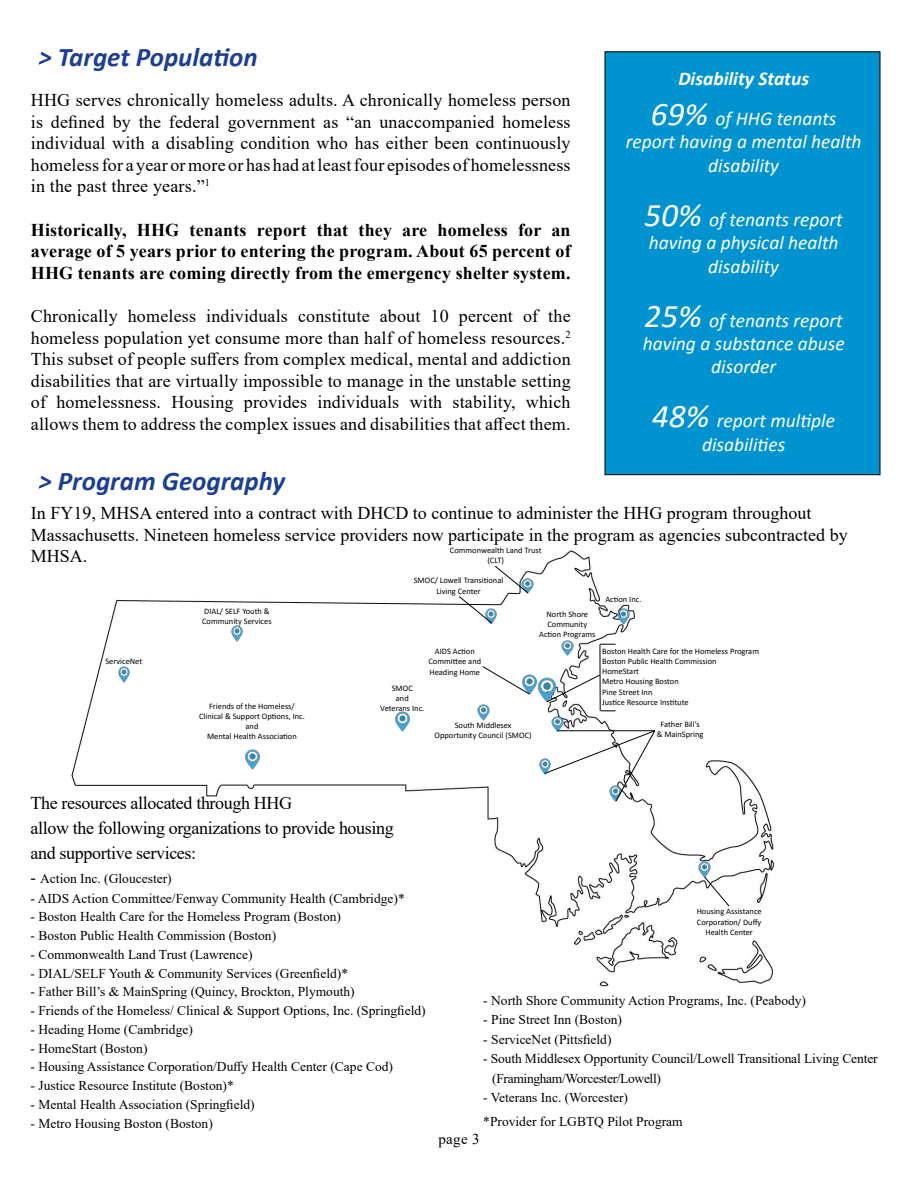
<style>
.page{position:relative;width:918px;height:1188px;background:#fff}
.page>*{position:absolute;margin:0;border:0;box-sizing:border-box;transform-origin:0 0}
.t1{font:italic 700 27px "Calibri";color:#1c3e94}
.t2{font:italic 19.5px/23.4px "Calibri";color:#fff;text-align:center}
.t3{font:italic 700 19.5px/39.6px "Calibri";color:#fff;text-align:center}
.t4{font:18px/21.6px "Times New Roman";color:#000;text-align:justify}
.t5{font:700 18px/21.6px "Times New Roman";letter-spacing:.01em;color:#000;text-align:justify}
.t6{font:18px/25px "Times New Roman";letter-spacing:-.02em;color:#000}
.t7{font:15px "Times New Roman";color:#000}
.t8{font:13.5px/19.5px "Times New Roman";color:#000}
.t9{font:8.4px/10.1px "Calibri";color:#000;text-align:center}
.s1{font-weight:400;font-size:33px}
.s2{font-weight:400}
.s3{font-size:33px}
.s4{font-size:16.5px}
</style>
<div class="page">
<img style="left:71px;top:550px;width:704px;height:437px">
<img style="left:229px;top:626px;width:16px;height:15px">
<img style="left:392px;top:712px;width:20px;height:20px">
<img style="left:475px;top:705px;width:16px;height:15px">
<img style="left:616px;top:608px;width:15px;height:16px">
<img style="left:560px;top:640px;width:15px;height:16px">
<img style="left:549px;top:716px;width:16px;height:14px">
<img style="left:537px;top:759px;width:6px;height:16px">
<svg style="left:543px;top:730px;width:113px;height:72px"></svg>
<hr style="left:557px;top:730px;width:98px;height:1px;background:#000">
<img style="left:696px;top:862px;width:16px;height:16px">
<img style="left:534px;top:677px;width:12px;height:25px">
<img style="left:243px;top:749px;width:20px;height:20px">
<img style="left:531px;top:675px;width:9px;height:20px">
<svg style="left:546px;top:674px;width:53px;height:29px"></svg>
<svg style="left:481px;top:665px;width:50px;height:30px"></svg>
<hr style="left:599px;top:644px;width:2px;height:67px;background:#000">
<svg style="left:600px;top:644px;width:16px;height:1px"></svg>
<svg style="left:601px;top:710px;width:15px;height:1px"></svg>
<svg style="left:703px;top:876px;width:27px;height:31px"></svg>
<img style="left:116px;top:667px;width:16px;height:15px">
<img style="left:529px;top:578px;width:6px;height:16px">
<svg style="left:458px;top:565px;width:71px;height:59px"></svg>
<div style="left:605px;top:52px;width:275px;height:423px;background:#0093d0"></div>
<h1 class="t1" style="left:38px;top:38px;width:221px">&gt; Target Population</h1>
<p class="t4" style="left:31px;top:89px;width:541px">HHG serves chronically homeless adults. A chronically homeless person is defined by the federal government as “an unaccompanied homeless individual with a disabling condition who has either been continuously homeless for a year or more or has had at least four episodes of homelessness in the past three years.”<sup>1</sup></p>
<p class="t5" style="left:31px;top:218px;width:541px">Historically, HHG tenants report that they are homeless for an average of 5 years prior to entering the program. About 65 percent of HHG tenants are coming directly from the emergency shelter system.</p>
<p class="t4" style="left:31px;top:305px;width:541px">Chronically homeless individuals constitute about 10 percent of the homeless population yet consume more than half of homeless resources.<sup>2<br></sup>This subset of people suffers from complex medical, mental and addiction disabilities that are virtually impossible to manage in the unstable setting of homelessness. Housing provides individuals with stability, which allows them to address the complex issues and disabilities that affect them.</p>
<h1 class="t1" style="left:38px;top:462px;width:248px">&gt; Program Geography</h1>
<p class="t3" style="left:651px;top:58px;width:187px">Disability Status<br><span class="s1">69%</span> <span class="s2">of HHG tenants</span></p>
<p class="t2" style="left:626px;top:129px;width:237px">report having a mental health disability</p>
<p class="t2" style="left:645px;top:207px;width:200px"><span class="s3">50%</span> of tenants report having a physical health disability</p>
<p class="t2" style="left:643px;top:308px;width:204px"><span class="s3">25%</span> of tenants report having a substance abuse disorder</p>
<p class="t2" style="left:652px;top:408px;width:184px"><span class="s3">48%</span> report multiple disabilities</p>
<p class="t4" style="left:31px;top:502px;width:818px;text-align:left">In FY19, MHSA entered into a contract with DHCD to continue to administer the HHG program throughout<br>Massachusetts. Nineteen homeless service providers now participate in the program as agencies subcontracted by<br>MHSA.</p>
<p class="t9" style="left:450px;top:545px;width:93px">Commonwealth Land Trust (CLT)</p>
<p class="t9" style="left:105px;top:656px;width:38px">ServiceNet</p>
<p class="t9" style="left:202px;top:606px;width:71px;text-align:left">DIAL/ SELF Youth &amp;<br>Community Services</p>
<p class="t9" style="left:199px;top:701px;width:107px">Friends of the Homeless/<br>Clinical &amp; Support Options, Inc. and<br>Mental Health Association</p>
<p class="t9" style="left:414px;top:575px;width:91px">SMOC/ Lowell Transitional<br>Living Center</p>
<p class="t9" style="left:539px;top:609px;width:58px">North Shore<br>Community<br>Action Programs</p>
<p class="t9" style="left:605px;top:594px;width:38px">Action Inc.</p>
<p class="t9" style="left:428px;top:646px;width:54px">AIDS Action<br>Committee and<br>Heading Home</p>
<p class="t9" style="left:602px;top:646px;width:158px;text-align:left">Boston Health Care for the Homeless Program<br>Boston Public Health Commission<br>HomeStart<br>Metro Housing Boston<br>Pine Street Inn<br>Justice Resource Institute</p>
<p class="t9" style="left:380px;top:683px;width:46px">SMOC<br>and<br>Veterans Inc.</p>
<p class="t9" style="left:435px;top:720px;width:99px">South Middlesex<br>Opportunity Council (SMOC)</p>
<p class="t9" style="left:657px;top:719px;width:48px">Father Bill’s &amp; MainSpring</p>
<p class="t6" style="left:31px;top:790px;width:365px">The resources allocated through HHG<br>allow the following organizations to provide housing and supportive services:</p>
<p class="t8" style="left:31px;top:868px;width:143px"><span class="s4">-</span> Action Inc. (Gloucester)</p>
<p class="t8" style="left:31px;top:888px;width:376px">- AIDS Action Committee/Fenway Community Health (Cambridge)*</p>
<p class="t8" style="left:31px;top:907px;width:312px">- Boston Health Care for the Homeless Program (Boston)</p>
<p class="t8" style="left:31px;top:925px;width:247px">- Boston Public Health Commission (Boston)</p>
<p class="t8" style="left:31px;top:944px;width:223px">- Commonwealth Land Trust (Lawrence)</p>
<p class="t8" style="left:31px;top:963px;width:319px">- DIAL/SELF Youth &amp; Community Services (Greenfield)*</p>
<p class="t8" style="left:31px;top:982px;width:326px">- Father Bill’s &amp; MainSpring (Quincy, Brockton, Plymouth)</p>
<p class="t8" style="left:31px;top:1000px;width:397px">- Friends of the Homeless/ Clinical &amp; Support Options, Inc. (Springfield)</p>
<p class="t8" style="left:31px;top:1019px;width:164px">- Heading Home (Cambridge)</p>
<p class="t8" style="left:31px;top:1038px;width:118px">- HomeStart (Boston)</p>
<p class="t8" style="left:31px;top:1057px;width:364px">- Housing Assistance Corporation/Duffy Health Center (Cape Cod)</p>
<p class="t8" style="left:31px;top:1075px;width:205px">- Justice Resource Institute (Boston)*</p>
<p class="t8" style="left:31px;top:1094px;width:226px">- Mental Health Association (Springfield)</p>
<p class="t8" style="left:31px;top:1113px;width:184px">- Metro Housing Boston (Boston)</p>
<p class="t9" style="left:697px;top:906px;width:67px">Housing Assistance<br>Corporation/ Duffy<br>Health Center</p>
<p class="t8" style="left:483px;top:990px;width:324px">- North Shore Community Action Programs, Inc. (Peabody)</p>
<p class="t8" style="left:483px;top:1009px;width:140px">- Pine Street Inn (Boston)</p>
<p class="t8" style="left:483px;top:1029px;width:130px">- ServiceNet (Pittsfield)</p>
<p class="t8" style="left:492px;top:1048px;width:387px;text-indent:-9px">- South Middlesex Opportunity Council/Lowell Transitional Living Center (Framingham/Worcester/Lowell)</p>
<p class="t8" style="left:483px;top:1085px;width:201px;line-height:24px">- Veterans Inc. (Worcester) *Provider for LGBTQ Pilot Program</p>
<p class="t7" style="left:438px;top:1129px;width:43px">page 3</p>
</div>
